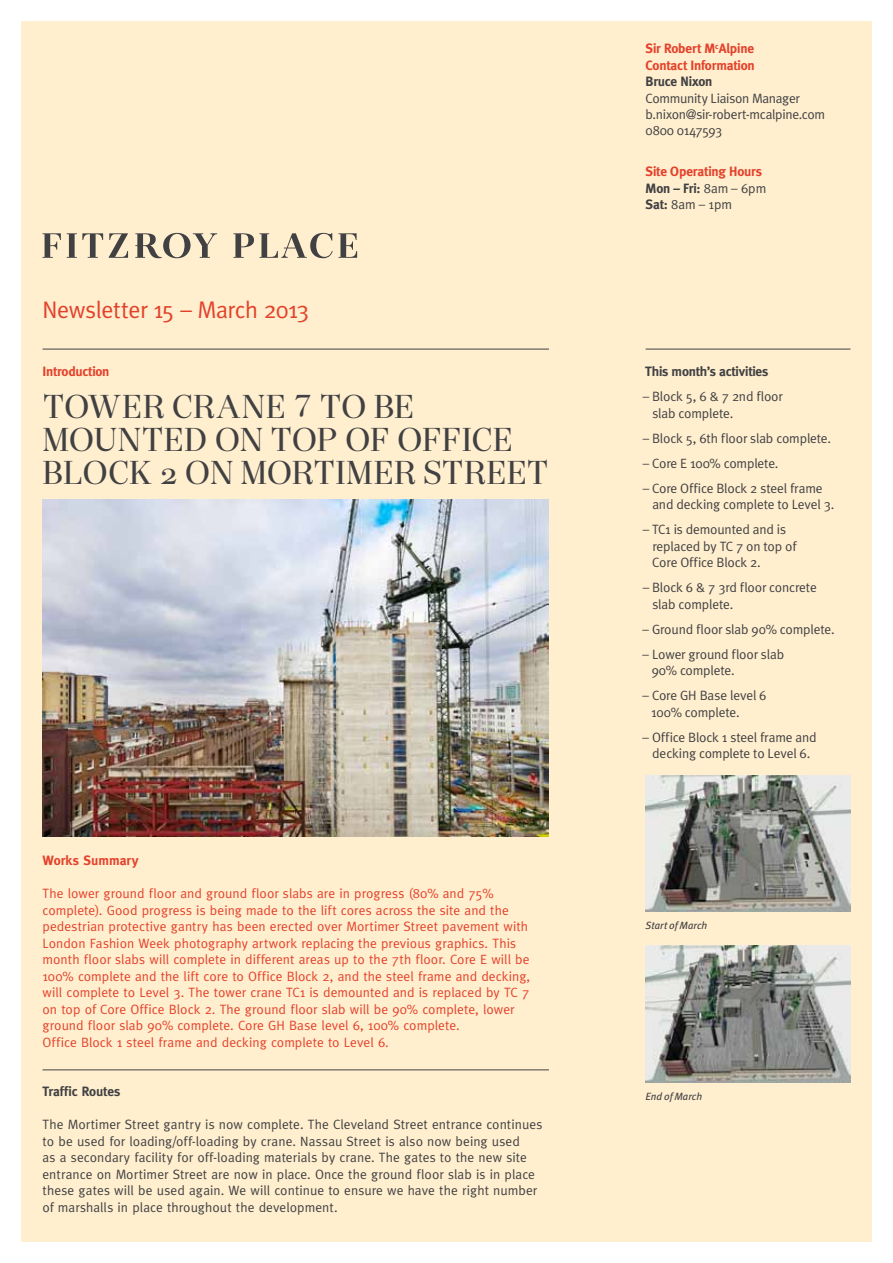
<style>
.page{position:relative;width:893px;height:1263px;background:#fff}
.page>*{position:absolute;margin:0;border:0;box-sizing:border-box;transform-origin:0 0}
.t1{font:33px/33px "Narziss Text";letter-spacing:-.01em;color:#414042}
.t2{font:24px "Meta";letter-spacing:-.015em;color:#e4412b}
.t3{font:13.5px/16.5px "Meta";color:#414042}
.t4{font:13.5px/16.5px "Meta";letter-spacing:.005em;color:#e4412b}
.t5{font:700 13.5px/16.5px "Meta";letter-spacing:-.01em;color:#e4412b}
.t6{font:13.5px/16.5px "Meta";letter-spacing:-.02em;color:#414042}
.t7{font:700 13.5px "Meta";letter-spacing:-.01em;color:#414042}
.t8{font:italic 10.5px "Meta Plus";letter-spacing:.005em;color:#414042}
.s1{color:#414042}
.s2{font-weight:400;color:#414042}
</style>
<div class="page">
<div style="left:21px;top:21px;width:851px;height:1221px;background:#ffefcf"></div>
<hr style="left:43px;top:349px;width:506px;height:1px;background:#414042">
<hr style="left:646px;top:349px;width:204px;height:1px;background:#414042">
<img style="left:646px;top:775px;width:204px;height:137px">
<img style="left:646px;top:946px;width:204px;height:136px">
<svg style="left:135px;top:233px;width:82px;height:25px"></svg>
<svg style="left:43px;top:233px;width:18px;height:25px"></svg>
<svg style="left:67px;top:233px;width:61px;height:25px"></svg>
<svg style="left:233px;top:233px;width:124px;height:25px"></svg>
<hr style="left:43px;top:1069px;width:506px;height:1px;background:#414042">
<img style="left:43px;top:499px;width:506px;height:338px">
<h2 class="t2" style="left:43px;top:296px;width:268px">Newsletter 15 – March 2013</h2>
<p class="t5" style="left:646px;top:40px;width:111px">Sir Robert M<sup>c</sup>Alpine<br>Contact Information</p>
<p class="t7" style="left:646px;top:74px;width:68px">Bruce Nixon</p>
<p class="t6" style="left:646px;top:89px;width:181px">Community Liaison Manager b.nixon@sir-robert-mcalpine.com<br>0800 0147593</p>
<p class="t5" style="left:646px;top:163px;width:122px">Site Operating Hours<br><span class="s1">Mon – Fri:</span> <span class="s2">8am – 6pm<br></span><span class="s1">Sat:</span> <span class="s2">8am – 1pm</span></p>
<p class="t5" style="left:43px;top:363px;width:68px">Introduction</p>
<p class="t7" style="left:645px;top:364px;width:125px">This month’s activities</p>
<p class="t3" style="left:652px;top:388px;width:132px;text-indent:-10px">– Block 5, 6 &amp; 7 2nd floor slab complete.</p>
<p class="t3" style="left:643px;top:430px;width:190px">– Block 5, 6th floor slab complete.</p>
<p class="t3" style="left:643px;top:455px;width:137px">– Core E 100% complete.</p>
<p class="t3" style="left:652px;top:480px;width:184px;text-indent:-10px">– Core Office Block 2 steel frame and decking complete to Level 3.</p>
<p class="t3" style="left:652px;top:521px;width:146px;text-indent:-9px">– TC1 is demounted and is replaced by TC 7 on top of<br>Core Office Block 2.</p>
<p class="t3" style="left:652px;top:579px;width:166px;text-indent:-10px">– Block 6 &amp; 7 3rd floor concrete slab complete.</p>
<p class="t3" style="left:643px;top:621px;width:193px">– Ground floor slab 90% complete.</p>
<p class="t3" style="left:652px;top:646px;width:134px;text-indent:-9px">– Lower ground floor slab<br>90% complete.</p>
<p class="t3" style="left:651px;top:687px;width:117px;text-indent:-9px">– Core GH Base level 6<br>100% complete.</p>
<p class="t3" style="left:643px;top:729px;width:176px;text-align:center">– Office Block 1 steel frame and decking complete to Level 6.</p>
<h1 class="t1" style="left:42px;top:390px;width:504px">TOWER CRANE 7 TO BE<br>MOUNTED ON TOP OF OFFICE<br>BLOCK 2 ON MORTIMER STREET</h1>
<p class="t5" style="left:43px;top:852px;width:97px">Works Summary</p>
<p class="t4" style="left:43px;top:885px;width:489px">The lower ground floor and ground floor slabs are in progress (80% and 75% complete). Good progress is being made to the lift cores across the site and the pedestrian protective gantry has been erected over Mortimer Street pavement with London Fashion Week photography artwork replacing the previous graphics. This month floor slabs will complete in different areas up to the 7th floor. Core E will be 100% complete and the lift core to Office Block 2, and the steel frame and decking, will complete to Level 3. The tower crane TC1 is demounted and is replaced by TC 7 on top of Core Office Block 2. The ground floor slab will be 90% complete, lower ground floor slab 90% complete. Core GH Base level 6, 100% complete.<br>Office Block 1 steel frame and decking complete to Level 6.</p>
<p class="t7" style="left:43px;top:1083px;width:79px">Traffic Routes</p>
<p class="t3" style="left:43px;top:1116px;width:501px">The Mortimer Street gantry is now complete. The Cleveland Street entrance continues to be used for loading/off-loading by crane. Nassau Street is also now being used<br>as a secondary facility for off-loading materials by crane. The gates to the new site entrance on Mortimer Street are now in place. Once the ground floor slab is in place these gates will be used again. We will continue to ensure we have the right number of marshalls in place throughout the development.</p>
<p class="t8" style="left:646px;top:919px;width:63px">Start of March</p>
<p class="t8" style="left:646px;top:1090px;width:58px">End of March</p>
</div>
